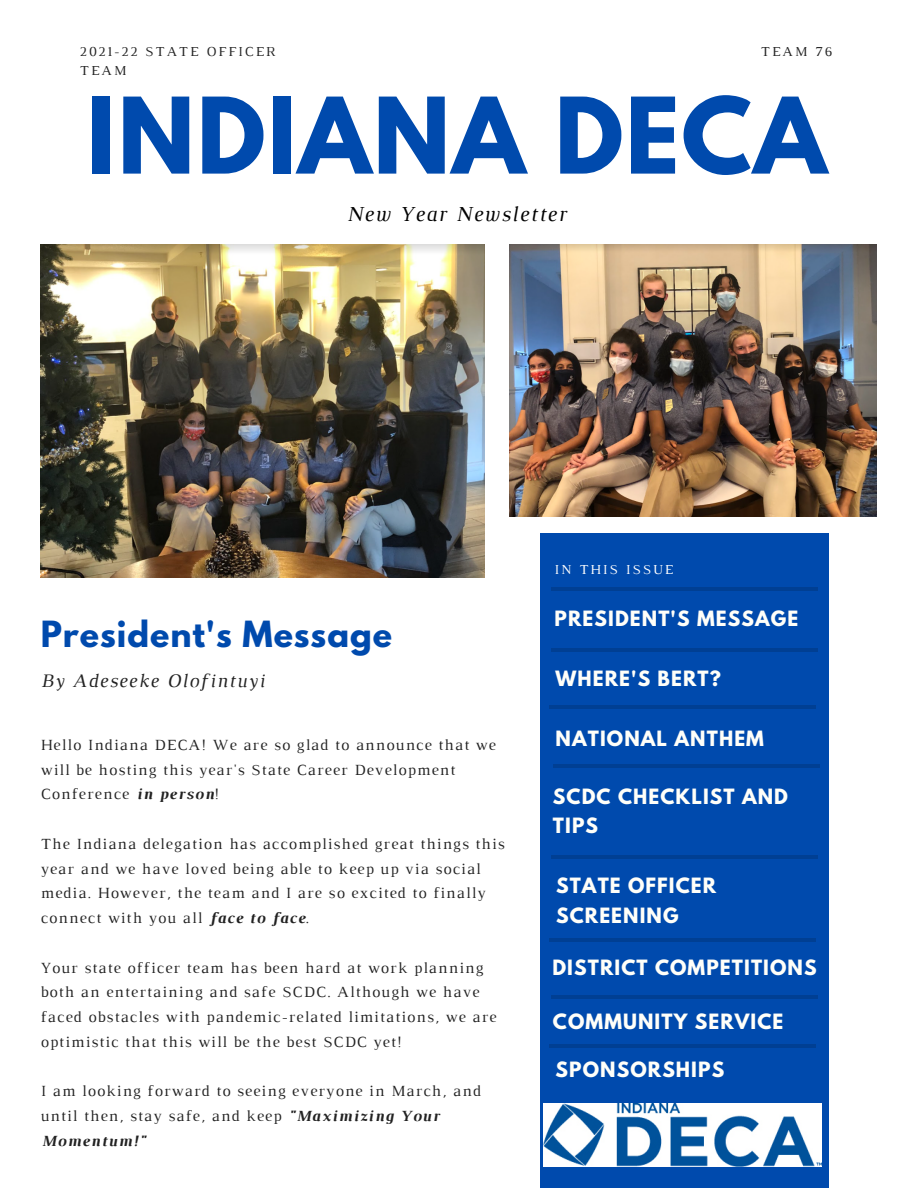
<style>
.page{position:relative;width:918px;height:1188px;background:#fff}
.page>*{position:absolute;margin:0;border:0;box-sizing:border-box;transform-origin:0 0}
.t1{font:700 93.45px "League Spartan";letter-spacing:.02em;color:#004aad}
.t2{font:700 31.95px "League Spartan";letter-spacing:.03em;color:#004aad}
.t3{font:italic 21.75px "Luthier";letter-spacing:.07em;color:#000}
.t4{font:italic 19.5px "Luthier";letter-spacing:.07em;color:#222}
.t5{font:700 18.6px/29.7px "League Spartan";letter-spacing:.06em;color:#fffff9}
.t6{font:15.9px/24.8px "Luthier";letter-spacing:.07em;color:#222}
.t7{font:13.95px/19px "Luthier";letter-spacing:.14em;color:#222}
.t8{font:13.95px "Luthier";letter-spacing:.14em;color:#fff}
.s1{font-weight:700;font-style:italic}
</style>
<div class="page">
<div style="left:540px;top:533px;width:288px;height:655px;background:#004aad"></div>
<hr style="left:551px;top:649px;width:267px;height:3px;background:#000">
<hr style="left:549px;top:705px;width:267px;height:4px;background:#003f93">
<hr style="left:553px;top:764px;width:267px;height:3px;background:#000">
<hr style="left:551px;top:587px;width:267px;height:4px;background:#003f93">
<hr style="left:551px;top:855px;width:266px;height:3px;background:#000">
<hr style="left:549px;top:938px;width:267px;height:3px;background:#000">
<hr style="left:551px;top:995px;width:267px;height:4px;background:#003f93">
<img style="left:41px;top:244px;width:443px;height:333px">
<img style="left:510px;top:244px;width:366px;height:273px">
<img style="left:544px;top:1104px;width:277px;height:63px">
<hr style="left:549px;top:1044px;width:267px;height:4px;background:#003f93">
<p class="t7" style="left:80px;top:43px;width:197px">2021-22 STATE OFFICER<br>TEAM</p>
<p class="t7" style="left:761px;top:43px;width:73px">TEAM 76</p>
<p class="t1" style="left:87px;top:90px;width:741px">INDIANA DECA</p>
<p class="t3" style="left:347px;top:206px;width:221px">New Year Newsletter</p>
<p class="t2" style="left:41px;top:618px;width:353px">President's Message</p>
<p class="t4" style="left:41px;top:674px;width:225px">By Adeseeke Olofintuyi</p>
<p class="t6" style="left:41px;top:734px;width:457px">Hello Indiana DECA! We are so glad to announce that we will be hosting this year's State Career Development<br>Conference <span class="s1">in person</span>!</p>
<p class="t6" style="left:41px;top:833px;width:466px">The Indiana delegation has accomplished great things this year and we have loved being able to keep up via social media. However, the team and I are so excited to finally connect with you all <span class="s1">face to face</span>.</p>
<p class="t6" style="left:41px;top:956px;width:457px">Your state officer team has been hard at work planning both an entertaining and safe SCDC. Although we have faced obstacles with pandemic-related limitations, we are optimistic that this will be the best SCDC yet!</p>
<p class="t6" style="left:41px;top:1080px;width:442px">I am looking forward to seeing everyone in March, and until then, stay safe, and keep <span class="s1">"Maximizing Your<br>Momentum!"</span></p>
<p class="t8" style="left:555px;top:564px;width:120px">IN THIS ISSUE</p>
<p class="t5" style="left:555px;top:606px;width:245px">PRESIDENT'S MESSAGE</p>
<p class="t5" style="left:556px;top:666px;width:167px">WHERE'S BERT?</p>
<p class="t5" style="left:556px;top:726px;width:210px">NATIONAL ANTHEM</p>
<p class="t5" style="left:553px;top:784px;width:237px">SCDC CHECKLIST AND<br>TIPS</p>
<p class="t5" style="left:556px;top:873px;width:162px">STATE OFFICER<br>SCREENING</p>
<p class="t5" style="left:552px;top:955px;width:266px">DISTRICT COMPETITIONS</p>
<p class="t5" style="left:553px;top:1009px;width:232px">COMMUNITY SERVICE</p>
<p class="t5" style="left:556px;top:1057px;width:170px">SPONSORSHIPS</p>
</div>
